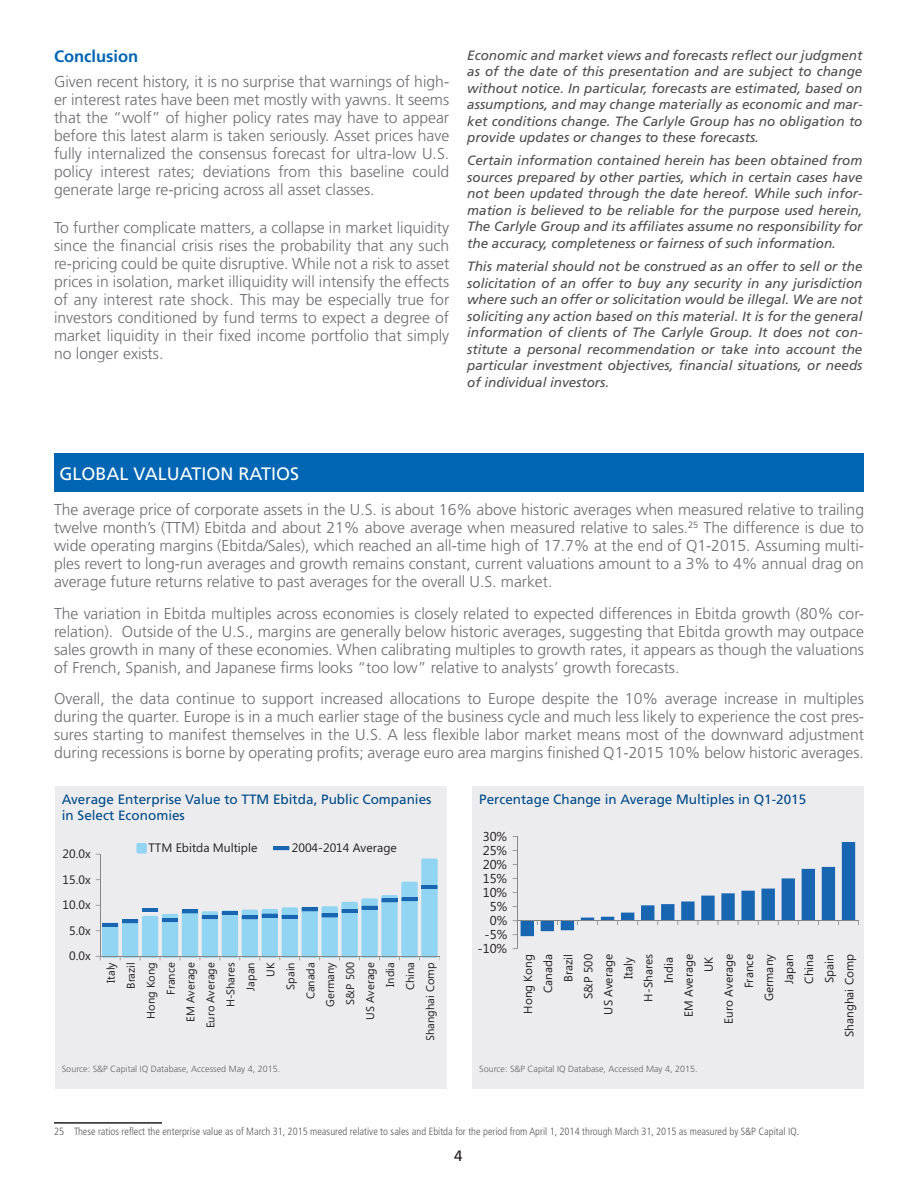
<style>
.page{position:relative;width:918px;height:1188px;background:#fff}
.page>*{position:absolute;margin:0;border:0;box-sizing:border-box;transform-origin:0 0}
.t1{font:18px "Frutiger LT Std";color:#fff}
.Footnote_text{font:700 16.5px "Frutiger LT Std";color:#0065b3}
.Body{font:300 15.75px/18px "Frutiger LT Std";color:#6c6d70;text-align:justify}
.Footnote_text-2{font:300 15.75px/18px "Frutiger LT Std";color:#6c6d70;text-align:justify}
.t2{font:15px "Frutiger LT Std";color:#231f20}
.Body-2{font:italic 13.5px/16.5px "Frutiger LT Std";color:#4d4d4d;text-align:justify}
.Footnote_text-3{font:italic 13.5px/16.5px "Frutiger LT Std";color:#4d4d4d;text-align:justify}
.Body_Text{font:13.5px/15.8px "Frutiger LT Std";color:#004a88}
.Body-3{font:13.5px "Frutiger LT Std";color:#004a88}
.t3{font:12.9px "Segoe UI";color:#231f20}
.t4{font:12.15px "Segoe UI";color:#231f20}
.t5{font:11.85px/20.1px "Segoe UI";color:#231f20;text-align:right}
.t6{font:11.25px/20px "Segoe UI";color:#231f20;text-align:right}
.Footnote_text-4{font:300 condensed 10.5px "Frutiger LT Std";color:#595959}
.Body_Text-2{font:300 9px "Frutiger LT Std";color:#636366}
</style>
<div class="page">
<hr style="left:54px;top:1122px;width:108px;height:2px;background:#231f20">
<div style="left:54px;top:453px;width:810px;height:39px;background:#0065b3"></div>
<div style="left:55px;top:787px;width:392px;height:302px;background:#ececee"></div>
<svg style="left:96px;top:843px;width:344px;height:117px"></svg>
<div style="left:472px;top:787px;width:392px;height:302px;background:#ececee"></div>
<hr style="left:517px;top:836px;width:1px;height:113px;background:#868686">
<svg style="left:513px;top:836px;width:346px;height:100px"></svg>
<p class="Footnote_text" style="left:54px;top:46px;width:86px">Conclusion</p>
<p class="Footnote_text-2" style="left:54px;top:72px;width:397px">Given recent history, it is no surprise that warnings of high&shy;er interest rates have been met mostly with yawns. It seems that the “wolf” of higher policy rates may have to appear before this latest alarm is taken seriously. Asset prices have fully internalized the consensus forecast for ultra-low U.S. policy interest rates; deviations from this baseline could generate large re-pricing across all asset classes.</p>
<p class="Footnote_text-2" style="left:54px;top:219px;width:397px">To further complicate matters, a collapse in market liquidity since the financial crisis rises the probability that any such re-pricing could be quite disruptive. While not a risk to asset prices in isolation, market illiquidity will intensify the effects of any interest rate shock. This may be especially true for investors conditioned by fund terms to expect a degree of market liquidity in their fixed income portfolio that simply no longer exists.</p>
<p class="Footnote_text-3" style="left:467px;top:47px;width:397px">Economic and market views and forecasts reflect our judgment as of the date of this presentation and are subject to change without notice. In particular, forecasts are estimated, based on assumptions, and may change materially as economic and mar&shy;ket conditions change. The Carlyle Group has no obligation to provide updates or changes to these forecasts.</p>
<p class="Body-2" style="left:467px;top:153px;width:397px">Certain information contained herein has been obtained from sources prepared by other parties, which in certain cases have not been updated through the date hereof. While such infor&shy;mation is believed to be reliable for the purpose used herein, The Carlyle Group and its affiliates assume no responsibility for the accuracy, completeness or fairness of such information.</p>
<p class="Body-2" style="left:467px;top:258px;width:397px">This material should not be construed as an offer to sell or the solicitation of an offer to buy any security in any jurisdiction where such an offer or solicitation would be illegal. We are not soliciting any action based on this material. It is for the general information of clients of The Carlyle Group. It does not con&shy;stitute a personal recommendation or take into account the particular investment objectives, financial situations, or needs of individual investors.</p>
<p class="t1" style="left:59px;top:463px;width:241px">GLOBAL VALUATION RATIOS</p>
<p class="Body" style="left:54px;top:501px;width:812px">The average price of corporate assets in the U.S. is about 16% above historic averages when measured relative to trailing twelve month’s (TTM) Ebitda and about 21% above average when measured relative to sales.<sup>25</sup> The difference is due to wide operating margins (Ebitda/Sales), which reached an all-time high of 17.7% at the end of Q1-2015. Assuming multi&shy;ples revert to long-run averages and growth remains constant, current valuations amount to a 3% to 4% annual drag on average future returns relative to past averages for the overall U.S. market.</p>
<p class="Body" style="left:54px;top:604px;width:812px">The variation in Ebitda multiples across economies is closely related to expected differences in Ebitda growth (80% cor&shy;relation). Outside of the U.S., margins are generally below historic averages, suggesting that Ebitda growth may outpace sales growth in many of these economies. When calibrating multiples to growth rates, it appears as though the valuations of French, Spanish, and Japanese firms looks “too low” relative to analysts’ growth forecasts.</p>
<p class="Body" style="left:54px;top:690px;width:812px">Overall, the data continue to support increased allocations to Europe despite the 10% average increase in multiples during the quarter. Europe is in a much earlier stage of the business cycle and much less likely to experience the cost pres&shy;sures starting to manifest themselves in the U.S. A less flexible labor market means most of the downward adjustment during recessions is borne by operating profits; average euro area margins finished Q1-2015 10% below historic averages.</p>
<p class="Body_Text" style="left:62px;top:792px;width:371px">Average Enterprise Value to TTM Ebitda, Public Companies in Select Economies</p>
<p class="Body-3" style="left:479px;top:792px;width:328px">Percentage Change in Average Multiples in Q1-2015</p>
<p class="t3" style="left:483px;top:827px;width:26px">30%</p>
<p class="t4" style="left:63px;top:846px;width:30px">20.0x</p>
<p class="t4" style="left:149px;top:840px;width:110px">TTM Ebitda Multiple</p>
<p class="t4" style="left:292px;top:840px;width:107px">2004-2014 Average</p>
<p class="t3" style="left:483px;top:841px;width:26px">25%</p>
<p class="t3" style="left:483px;top:855px;width:26px">20%</p>
<p class="t4" style="left:63px;top:871px;width:30px">15.0x</p>
<p class="t3" style="left:483px;top:869px;width:26px">15%</p>
<p class="t3" style="left:483px;top:883px;width:26px">10%</p>
<p class="t4" style="left:63px;top:897px;width:30px">10.0x</p>
<p class="t3" style="left:490px;top:897px;width:19px">5%</p>
<p class="t4" style="left:69px;top:922px;width:23px">5.0x</p>
<p class="t3" style="left:490px;top:911px;width:19px">0%</p>
<p class="t3" style="left:485px;top:926px;width:24px">-5%</p>
<p class="t4" style="left:69px;top:948px;width:23px">0.0x</p>
<p class="t6" style="left:100px;top:1041px;width:80px;rotate:-90deg">Italy<br>Brazil<br>Hong Kong<br>France<br>EM Average<br>Euro Average<br>H-Shares<br>Japan<br>UK<br>Spain<br>Canada<br>Germany<br>S&amp;P 500<br>US Average<br>India<br>China<br>Shanghai Comp</p>
<p class="t3" style="left:478px;top:940px;width:31px">-10%</p>
<p class="t5" style="left:517px;top:1037px;width:85px;rotate:-90deg">Hong Kong<br>Canada<br>Brazil<br>S&amp;P 500<br>US Average<br>Italy<br>H-Shares<br>India<br>EM Average<br>UK<br>Euro Average<br>France<br>Germany<br>Japan<br>China<br>Spain<br>Shanghai Comp</p>
<p class="Body_Text-2" style="left:62px;top:1064px;width:220px">Source: S&amp;P Capital IQ Database, Accessed May 4, 2015.</p>
<p class="Body_Text-2" style="left:479px;top:1064px;width:220px">Source: S&amp;P Capital IQ Database, Accessed May 4, 2015.</p>
<p class="Footnote_text-4" style="left:54px;top:1126px;width:746px">25 These ratios reflect the enterprise value as of March 31, 2015 measured relative to sales and Ebitda for the period from April 1, 2014 through March 31, 2015 as measured by S&amp;P Capital IQ.</p>
<p class="t2" style="left:454px;top:1147px;width:10px">4</p>
</div>
